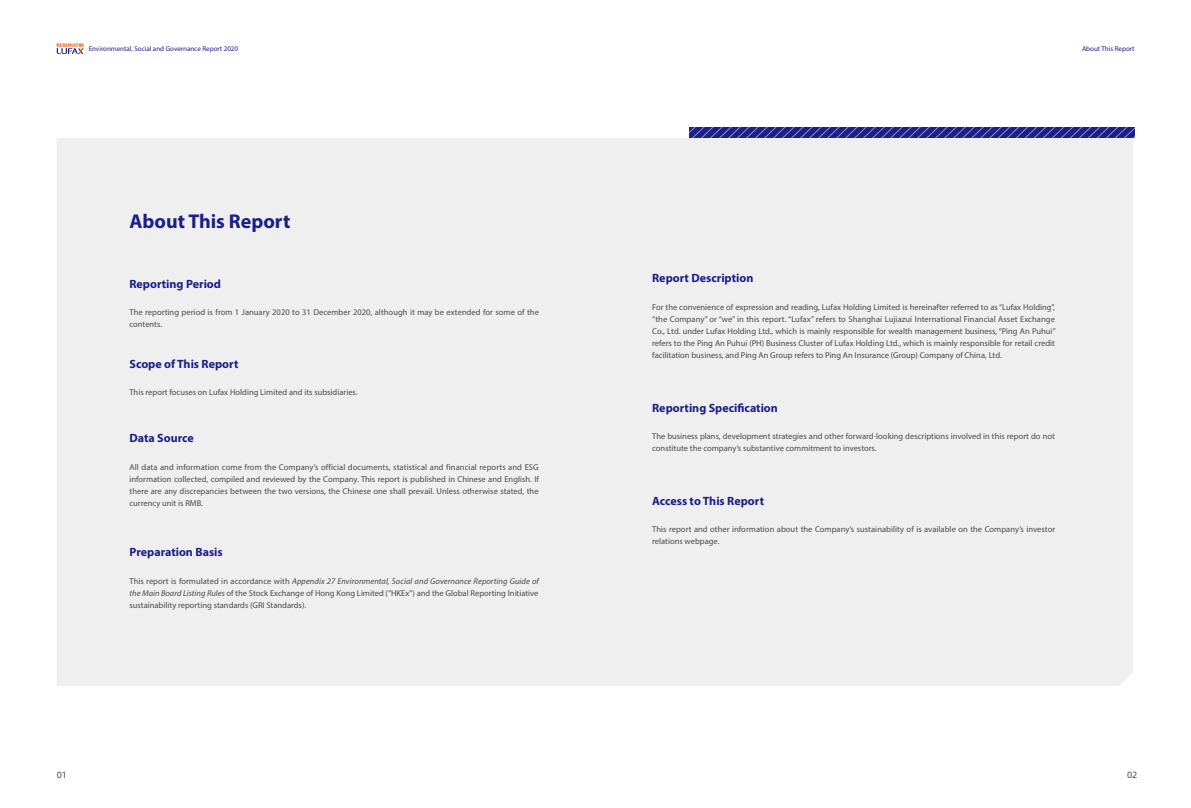
<style>
.page{position:relative;width:1191px;height:808px;background:#fff}
.page>*{position:absolute;margin:0;border:0;box-sizing:border-box;transform-origin:0 0}
.t1{font:700 20px "Myriad Pro";color:#1c1f87}
.t2{font:700 12px "Myriad Pro";color:#1c1f87}
.t3{font:9px "Alibaba Pu Hui Ti";color:#4c4948}
.t4{font:8.5px/12px "Myriad Pro";color:#4c4948}
.t5{font:7px "Myriad Pro";color:#1c1f87}
.s1{font-style:italic}
</style>
<div class="page">
<svg style="left:57px;top:43px;width:27px;height:11px"></svg>
<div style="left:57px;top:138px;width:1076px;height:548px;background:#efefef"></div>
<svg style="left:689px;top:128px;width:445px;height:10px;background:#2d3090"></svg>
<p class="t5" style="left:89px;top:45px;width:151px">Environmental, Social and Governance Report 2020</p>
<h1 class="t1" style="left:129px;top:208px;width:162px">About This Report</h1>
<h2 class="t2" style="left:129px;top:276px;width:93px">Reporting Period</h2>
<p class="t4" style="left:129px;top:306px;width:411px">The reporting period is from 1 January 2020 to 31 December 2020, although it may be extended for some of the contents.</p>
<h2 class="t2" style="left:129px;top:356px;width:110px">Scope of This Report</h2>
<p class="t4" style="left:129px;top:386px;width:230px">This report focuses on Lufax Holding Limited and its subsidiaries.</p>
<h2 class="t2" style="left:129px;top:430px;width:66px">Data Source</h2>
<p class="t4" style="left:129px;top:461px;width:411px;text-align:justify">All data and information come from the Company’s official documents, statistical and financial reports and ESG information collected, compiled and reviewed by the Company. This report is published in Chinese and English. If there are any discrepancies between the two versions, the Chinese one shall prevail. Unless otherwise stated, the currency unit is RMB.</p>
<h2 class="t2" style="left:129px;top:544px;width:95px">Preparation Basis</h2>
<p class="t4" style="left:129px;top:574px;width:411px;text-align:justify">This report is formulated in accordance with <span class="s1">Appendix 27 Environmental, Social and Governance Reporting Guide of the Main Board Listing Rules</span> of the Stock Exchange of Hong Kong Limited (“HKEx”) and the Global Reporting Initiative sustainability reporting standards (GRI Standards).</p>
<p class="t5" style="left:1082px;top:45px;width:54px">About This Report</p>
<h2 class="t2" style="left:652px;top:270px;width:103px">Report Description</h2>
<p class="t4" style="left:652px;top:301px;width:405px;text-align:justify">For the convenience of expression and reading, Lufax Holding Limited is hereinafter referred to as “Lufax Holding”, “the Company” or “we” in this report. “Lufax” refers to Shanghai Lujiazui International Financial Asset Exchange Co., Ltd. under Lufax Holding Ltd., which is mainly responsible for wealth management business, “Ping An Puhui” refers to the Ping An Puhui (PH) Business Cluster of Lufax Holding Ltd., which is mainly responsible for retail credit facilitation business, and Ping An Group refers to Ping An Insurance (Group) Company of China, Ltd.</p>
<h2 class="t2" style="left:652px;top:400px;width:127px">Reporting Specification</h2>
<p class="t4" style="left:652px;top:430px;width:404px">The business plans, development strategies and other forward-looking descriptions involved in this report do not constitute the company’s substantive commitment to investors.</p>
<h2 class="t2" style="left:652px;top:493px;width:113px">Access to This Report</h2>
<p class="t4" style="left:652px;top:523px;width:404px">This report and other information about the Company’s sustainability of is available on the Company’s investor relations webpage.</p>
<p class="t3" style="left:57px;top:768px;width:12px">01</p>
<p class="t3" style="left:1127px;top:768px;width:12px">02</p>
</div>
